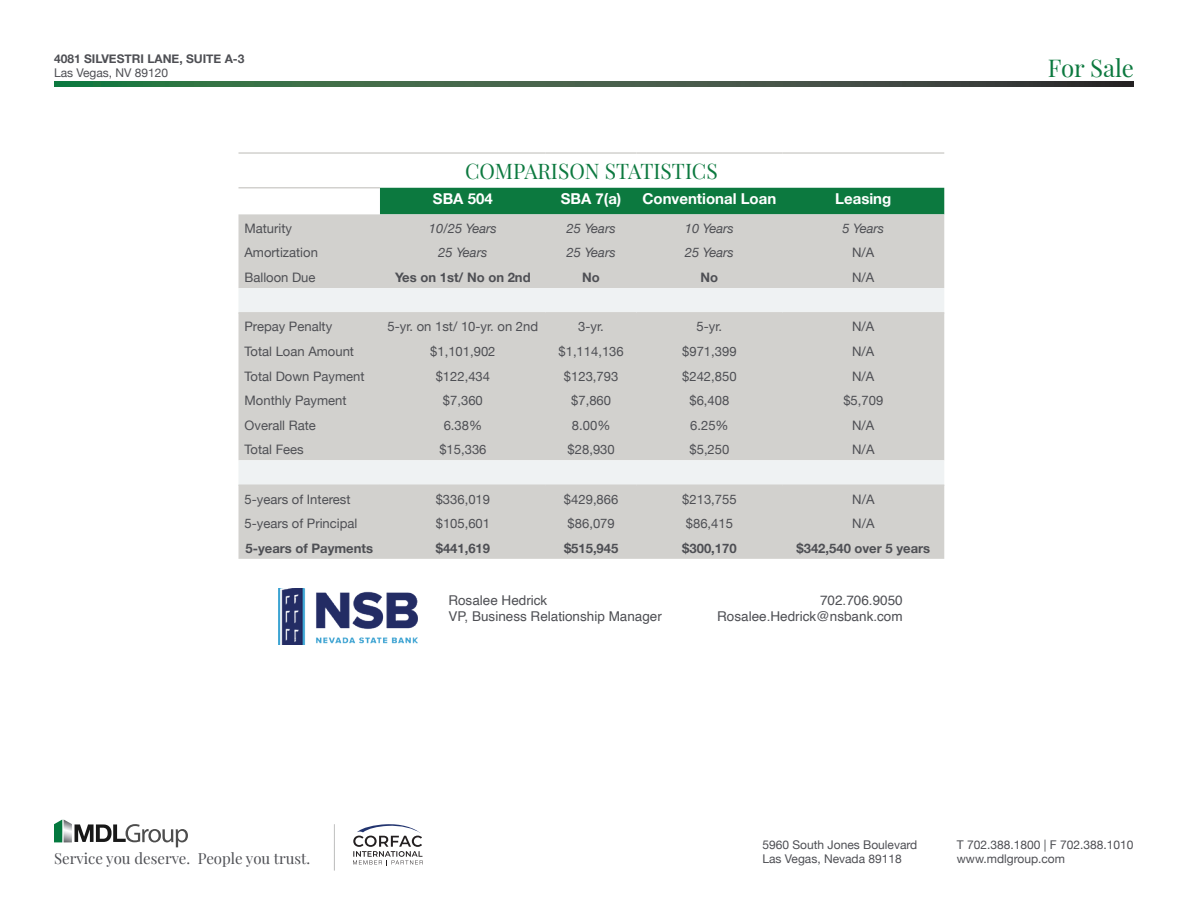
<style>
.page{position:relative;width:1188px;height:918px;background:#fff}
.page>*{position:absolute;margin:0;border:0;box-sizing:border-box;transform-origin:0 0}
.t1{font:24px "Playfair Display";color:#0c793f}
.t2{font:21px "Playfair Display";color:#0c793f}
.t3{font:700 15px "Helvetica Neue";color:#fff}
.t4{font:15px "Playfair Display";color:#4e4f54}
.t5{font:13.5px/16.2px "Helvetica";color:#4e4f54}
.t6{font:13.05px "Helvetica Neue";color:#4e4f54}
.t7{font:700 13.05px "Helvetica Neue";color:#4e4f54}
.t8{font:italic 13.05px "Helvetica Neue";color:#4e4f54}
.t9{font:12px/14.4px "Helvetica Neue";color:#4e4f54}
.t10{font:700 12px "Helvetica Neue";color:#4e4f54}
</style>
<div class="page">
<svg style="left:54px;top:82px;width:1080px;height:4px;background:#3b5b44"></svg>
<svg style="left:54px;top:820px;width:134px;height:27px"></svg>
<svg style="left:353px;top:824px;width:70px;height:42px"></svg>
<hr style="left:334px;top:824px;width:1px;height:47px;background:#4d4e4d">
<div style="left:380px;top:188px;width:564px;height:26px;background:#0c793f"></div>
<div style="left:238px;top:214px;width:706px;height:345px;background:#d2d1ce"></div>
<svg style="left:238px;top:288px;width:706px;height:196px;fill:#d2d1ce"></svg>
<hr style="left:238px;top:152px;width:142px;height:2px;background:#d2d1ce">
<hr style="left:380px;top:152px;width:166px;height:2px;background:#d2d1ce">
<hr style="left:546px;top:152px;width:90px;height:2px;background:#d2d1ce">
<hr style="left:636px;top:152px;width:146px;height:2px;background:#d2d1ce">
<hr style="left:782px;top:152px;width:162px;height:2px;background:#d2d1ce">
<hr style="left:238px;top:187px;width:142px;height:2px;background:#d2d1ce">
<hr style="left:238px;top:312px;width:142px;height:2px;background:#d2d1ce">
<hr style="left:380px;top:312px;width:166px;height:2px;background:#d2d1ce">
<hr style="left:546px;top:312px;width:90px;height:2px;background:#d2d1ce">
<hr style="left:636px;top:312px;width:146px;height:2px;background:#d2d1ce">
<hr style="left:782px;top:312px;width:162px;height:2px;background:#d2d1ce">
<hr style="left:238px;top:484px;width:142px;height:2px;background:#d2d1ce">
<hr style="left:636px;top:484px;width:146px;height:2px;background:#d2d1ce">
<hr style="left:782px;top:484px;width:162px;height:2px;background:#d2d1ce">
<hr style="left:380px;top:484px;width:166px;height:2px;background:#d2d1ce">
<hr style="left:546px;top:484px;width:90px;height:2px;background:#d2d1ce">
<img style="left:278px;top:589px;width:139px;height:56px">
<p class="t10" style="left:54px;top:49px;width:192px">4081 SILVESTRI LANE, SUITE A-3</p>
<p class="t9" style="left:54px;top:66px;width:116px">Las Vegas, NV 89120</p>
<h1 class="t1" style="left:1048px;top:49px;width:88px">For Sale</h1>
<h2 class="t2" style="left:465px;top:154px;width:254px">COMPARISON STATISTICS</h2>
<p class="t3" style="left:433px;top:187px;width:61px">SBA 504</p>
<p class="t3" style="left:561px;top:187px;width:62px">SBA 7(a)</p>
<p class="t3" style="left:642px;top:187px;width:135px">Conventional Loan</p>
<p class="t3" style="left:835px;top:187px;width:58px">Leasing</p>
<p class="t6" style="left:245px;top:219px;width:49px">Maturity</p>
<p class="t8" style="left:429px;top:219px;width:69px">10/25 Years</p>
<p class="t8" style="left:567px;top:219px;width:51px">25 Years</p>
<p class="t8" style="left:685px;top:219px;width:51px">10 Years</p>
<p class="t8" style="left:842px;top:219px;width:43px">5 Years</p>
<p class="t6" style="left:244px;top:243px;width:75px">Amortization</p>
<p class="t8" style="left:438px;top:243px;width:51px">25 Years</p>
<p class="t8" style="left:567px;top:243px;width:51px">25 Years</p>
<p class="t8" style="left:685px;top:243px;width:51px">25 Years</p>
<p class="t6" style="left:852px;top:243px;width:24px">N/A</p>
<p class="t6" style="left:245px;top:268px;width:73px">Balloon Due</p>
<p class="t7" style="left:395px;top:267px;width:137px">Yes on 1st/ No on 2nd</p>
<p class="t7" style="left:582px;top:267px;width:19px">No</p>
<p class="t7" style="left:701px;top:267px;width:19px">No</p>
<p class="t6" style="left:852px;top:268px;width:24px">N/A</p>
<p class="t6" style="left:245px;top:317px;width:89px">Prepay Penalty</p>
<p class="t6" style="left:388px;top:317px;width:152px">5-yr. on 1st/ 10-yr. on 2nd</p>
<p class="t6" style="left:578px;top:317px;width:27px">3-yr.</p>
<p class="t6" style="left:697px;top:317px;width:27px">5-yr.</p>
<p class="t6" style="left:852px;top:317px;width:24px">N/A</p>
<p class="t6" style="left:245px;top:342px;width:111px">Total Loan Amount</p>
<p class="t6" style="left:430px;top:342px;width:67px">$1,101,902</p>
<p class="t6" style="left:559px;top:342px;width:67px">$1,114,136</p>
<p class="t6" style="left:682px;top:342px;width:56px">$971,399</p>
<p class="t6" style="left:852px;top:342px;width:24px">N/A</p>
<p class="t6" style="left:245px;top:367px;width:122px">Total Down Payment</p>
<p class="t6" style="left:436px;top:367px;width:56px">$122,434</p>
<p class="t6" style="left:564px;top:367px;width:56px">$123,793</p>
<p class="t6" style="left:682px;top:367px;width:56px">$242,850</p>
<p class="t6" style="left:852px;top:367px;width:24px">N/A</p>
<p class="t6" style="left:245px;top:391px;width:104px">Monthly Payment</p>
<p class="t6" style="left:443px;top:391px;width:41px">$7,360</p>
<p class="t6" style="left:571px;top:391px;width:41px">$7,860</p>
<p class="t6" style="left:689px;top:391px;width:41px">$6,408</p>
<p class="t6" style="left:843px;top:391px;width:41px">$5,709</p>
<p class="t6" style="left:245px;top:416px;width:73px">Overall Rate</p>
<p class="t6" style="left:444px;top:416px;width:40px">6.38%</p>
<p class="t6" style="left:572px;top:416px;width:40px">8.00%</p>
<p class="t6" style="left:690px;top:416px;width:40px">6.25%</p>
<p class="t6" style="left:852px;top:416px;width:24px">N/A</p>
<p class="t6" style="left:245px;top:440px;width:61px">Total Fees</p>
<p class="t6" style="left:439px;top:440px;width:49px">$15,336</p>
<p class="t6" style="left:568px;top:440px;width:49px">$28,930</p>
<p class="t6" style="left:689px;top:440px;width:41px">$5,250</p>
<p class="t6" style="left:852px;top:440px;width:24px">N/A</p>
<p class="t6" style="left:245px;top:490px;width:107px">5-years of Interest</p>
<p class="t6" style="left:436px;top:490px;width:56px">$336,019</p>
<p class="t6" style="left:564px;top:490px;width:56px">$429,866</p>
<p class="t6" style="left:682px;top:490px;width:56px">$213,755</p>
<p class="t6" style="left:852px;top:490px;width:24px">N/A</p>
<p class="t6" style="left:245px;top:514px;width:114px">5-years of Principal</p>
<p class="t6" style="left:436px;top:514px;width:56px">$105,601</p>
<p class="t6" style="left:568px;top:514px;width:49px">$86,079</p>
<p class="t6" style="left:686px;top:514px;width:49px">$86,415</p>
<p class="t6" style="left:852px;top:514px;width:24px">N/A</p>
<p class="t7" style="left:246px;top:538px;width:129px">5-years of Payments</p>
<p class="t7" style="left:436px;top:538px;width:56px">$441,619</p>
<p class="t7" style="left:564px;top:538px;width:56px">$515,945</p>
<p class="t7" style="left:682px;top:538px;width:56px">$300,170</p>
<p class="t7" style="left:797px;top:538px;width:135px">$342,540 over 5 years</p>
<p class="t5" style="left:448px;top:592px;width:215px">Rosalee Hedrick<br>VP, Business Relationship Manager</p>
<p class="t5" style="left:717px;top:592px;width:187px;text-align:right">702.706.9050<br>Rosalee.Hedrick@nsbank.com</p>
<p class="t9" style="left:762px;top:838px;width:156px">5960 South Jones Boulevard<br>Las Vegas, Nevada 89118</p>
<p class="t9" style="left:957px;top:838px;width:178px">T 702.388.1800 | F 702.388.1010</p>
<p class="t4" style="left:54px;top:847px;width:258px">Service you deserve. People you trust.</p>
<p class="t9" style="left:957px;top:853px;width:110px">www.mdlgroup.com</p>
</div>
